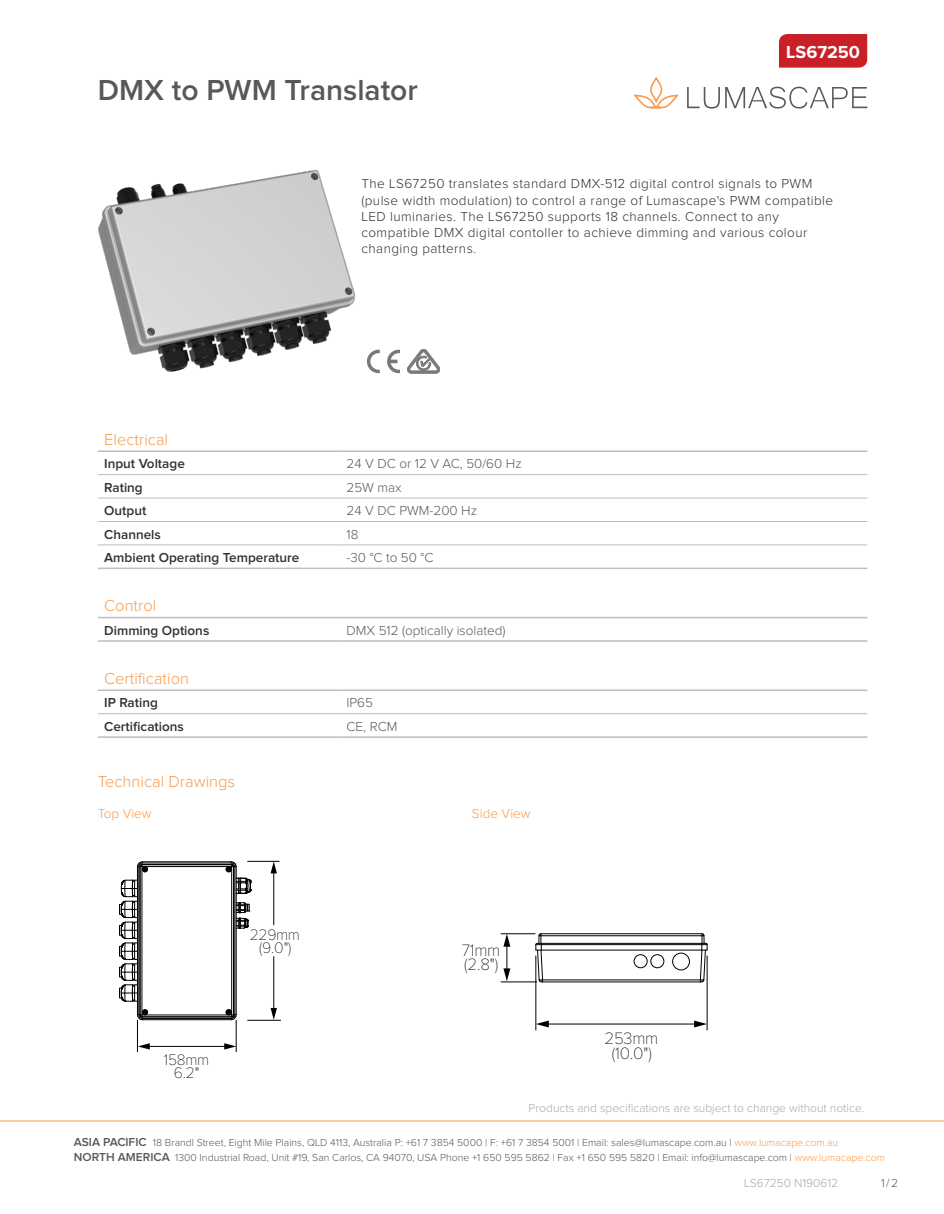
<style>
.page{position:relative;width:944px;height:1214px;background:#fff}
.page>*{position:absolute;margin:0;border:0;box-sizing:border-box;transform-origin:0 0}
.t1{font:600 30px "Proxima Nova";color:#57585a}
.t2{font:700 18px "Proxima Nova";color:#fff}
.t3{font:100 17.1px/14.2px "Proxima Nova T";letter-spacing:-.015em;color:#000}
.Spec_Table_Header{font:300 16.5px "Proxima Nova";color:#f89c4c}
.Heading_1{font:300 16.5px "Proxima Nova";color:#f89c4c}
.t4{font:100 15.75px/13px "Proxima Nova T";letter-spacing:-.02em;color:#000;text-align:center}
.Description_Text{font:300 13.5px/16.2px "Proxima Nova";letter-spacing:.03em;color:#2f3131}
.Spec_Table_Sub_Heade{font:600 13.5px "Proxima Nova";color:#2f3131}
.Spec_Table_Text{font:300 13.5px "Proxima Nova";color:#58595b}
.Spec_Table_Header-2{font:300 13.5px "Proxima Nova";color:#57585a}
.Heading_1-2{font:300 13.5px "Proxima Nova";color:#f89c4c}
.t5{font:300 12px "Proxima Nova";color:#a8a9ad}
.t6{font:300 12px "Proxima Nova";color:#57585a}
.t7{font:300 10.5px/15px "Proxima Nova";color:#57585a}
.s1{font-weight:600;font-size:12px}
.s2{color:#f89c4c}
</style>
<div class="page">
<svg style="left:633px;top:76px;width:46px;height:33px"></svg>
<svg style="left:687px;top:87px;width:180px;height:22px"></svg>
<hr style="left:0;top:1120px;width:944px;height:1px;background:#f89c4c">
<div style="left:779px;top:34px;width:88px;height:34px;background:#c82026"></div>
<img style="left:98px;top:169px;width:258px;height:203px">
<svg style="left:367px;top:350px;width:13px;height:23px"></svg>
<svg style="left:387px;top:350px;width:13px;height:23px"></svg>
<svg style="left:407px;top:349px;width:33px;height:24px"></svg>
<hr style="left:98px;top:474px;width:242px;height:1px;background:#bcbdc0">
<hr style="left:340px;top:474px;width:527px;height:1px;background:#bcbdc0">
<hr style="left:98px;top:498px;width:242px;height:1px;background:#bcbdc0">
<hr style="left:340px;top:498px;width:527px;height:1px;background:#bcbdc0">
<hr style="left:98px;top:450px;width:242px;height:2px;background:#bcbdc0">
<hr style="left:340px;top:450px;width:527px;height:2px;background:#bcbdc0">
<hr style="left:98px;top:567px;width:242px;height:2px;background:#bcbdc0">
<hr style="left:340px;top:567px;width:527px;height:2px;background:#bcbdc0">
<hr style="left:98px;top:640px;width:242px;height:2px;background:#bcbdc0">
<hr style="left:340px;top:640px;width:527px;height:2px;background:#bcbdc0">
<hr style="left:98px;top:689px;width:242px;height:2px;background:#bcbdc0">
<hr style="left:340px;top:689px;width:527px;height:2px;background:#bcbdc0">
<hr style="left:98px;top:521px;width:242px;height:1px;background:#bcbdc0">
<hr style="left:340px;top:521px;width:527px;height:1px;background:#bcbdc0">
<hr style="left:98px;top:617px;width:242px;height:1px;background:#bcbdc0">
<hr style="left:340px;top:617px;width:527px;height:1px;background:#bcbdc0">
<hr style="left:98px;top:736px;width:242px;height:2px;background:#bcbdc0">
<hr style="left:340px;top:736px;width:527px;height:2px;background:#bcbdc0">
<hr style="left:98px;top:713px;width:242px;height:1px;background:#bcbdc0">
<hr style="left:340px;top:713px;width:527px;height:1px;background:#bcbdc0">
<hr style="left:98px;top:544px;width:242px;height:1px;background:#bcbdc0">
<hr style="left:340px;top:544px;width:527px;height:1px;background:#bcbdc0">
<hr style="left:233px;top:866px;width:1px;height:149px;background:#000">
<hr style="left:142px;top:866px;width:1px;height:149px;background:#000">
<hr style="left:142px;top:1014px;width:90px;height:1px;background:#000">
<hr style="left:142px;top:866px;width:90px;height:1px;background:#000">
<hr style="left:231px;top:866px;width:1px;height:149px;background:#000">
<hr style="left:142px;top:864px;width:90px;height:1px;background:#000">
<hr style="left:142px;top:1016px;width:90px;height:1px;background:#000">
<hr style="left:140px;top:866px;width:1px;height:149px;background:#000">
<hr style="left:142px;top:1019px;width:89px;height:1px;background:#000">
<hr style="left:142px;top:862px;width:89px;height:1px;background:#000">
<hr style="left:138px;top:866px;width:1px;height:148px;background:#000">
<hr style="left:234px;top:866px;width:1px;height:148px;background:#000">
<hr style="left:142px;top:1018px;width:89px;height:1px;background:#000">
<hr style="left:236px;top:866px;width:1px;height:148px;background:#000">
<hr style="left:137px;top:866px;width:1px;height:148px;background:#000">
<hr style="left:142px;top:861px;width:89px;height:1px;background:#000">
<svg style="left:225px;top:861px;width:26px;height:33px"></svg>
<svg style="left:137px;top:1009px;width:11px;height:11px"></svg>
<svg style="left:225px;top:1009px;width:12px;height:11px"></svg>
<svg style="left:137px;top:861px;width:11px;height:11px"></svg>
<svg style="left:236px;top:902px;width:14px;height:27px"></svg>
<svg style="left:119px;top:880px;width:18px;height:122px"></svg>
<hr style="left:236px;top:1020px;width:1px;height:31px;background:#000">
<hr style="left:273px;top:871px;width:1px;height:53px;background:#000">
<svg style="left:270px;top:862px;width:7px;height:11px"></svg>
<hr style="left:273px;top:956px;width:1px;height:54px;background:#000">
<svg style="left:270px;top:1008px;width:7px;height:11px"></svg>
<hr style="left:137px;top:1020px;width:1px;height:31px;background:#000">
<hr style="left:248px;top:861px;width:31px;height:1px;background:#000">
<hr style="left:248px;top:1020px;width:32px;height:1px;background:#000">
<hr style="left:148px;top:1046px;width:78px;height:1px;background:#000">
<svg style="left:138px;top:1043px;width:12px;height:6px"></svg>
<svg style="left:224px;top:1043px;width:12px;height:6px"></svg>
<hr style="left:542px;top:979px;width:158px;height:1px;background:#000">
<hr style="left:542px;top:981px;width:158px;height:1px;background:#000">
<hr style="left:541px;top:935px;width:161px;height:1px;background:#000">
<hr style="left:541px;top:933px;width:161px;height:1px;background:#000">
<hr style="left:541px;top:949px;width:160px;height:1px;background:#000">
<hr style="left:541px;top:943px;width:160px;height:1px;background:#000">
<hr style="left:541px;top:944px;width:160px;height:1px;background:#000">
<svg style="left:699px;top:933px;width:8px;height:49px"></svg>
<svg style="left:535px;top:933px;width:8px;height:49px"></svg>
<hr style="left:501px;top:933px;width:34px;height:1px;background:#000">
<hr style="left:501px;top:981px;width:35px;height:1px;background:#000">
<hr style="left:706px;top:956px;width:1px;height:74px;background:#000">
<hr style="left:535px;top:956px;width:1px;height:74px;background:#000">
<div style="left:672px;top:952px;width:17px;height:18px;border:1px solid #000;border-radius:50%"></div>
<div style="left:633px;top:954px;width:14px;height:14px;border:1px solid #000;border-radius:50%"></div>
<div style="left:650px;top:954px;width:14px;height:14px;border:1px solid #000;border-radius:50%"></div>
<hr style="left:546px;top:1023px;width:150px;height:1px;background:#000">
<svg style="left:694px;top:1020px;width:13px;height:7px"></svg>
<svg style="left:536px;top:1020px;width:13px;height:7px"></svg>
<svg style="left:503px;top:933px;width:7px;height:48px"></svg>
<h1 class="t1" style="left:98px;top:77px;width:321px">DMX to PWM Translator</h1>
<h2 class="t2" style="left:786px;top:44px;width:75px">LS67250</h2>
<p class="Description_Text" style="left:361px;top:176px;width:473px">The LS67250 translates standard DMX-512 digital control signals to PWM (pulse width modulation) to control a range of Lumascape's PWM compatible LED luminaries. The LS67250 supports 18 channels. Connect to any compatible DMX digital contoller to achieve dimming and various colour changing patterns.</p>
<p class="Spec_Table_Header" style="left:104px;top:432px;width:65px">Electrical</p>
<p class="Spec_Table_Sub_Heade" style="left:104px;top:457px;width:82px">Input Voltage</p>
<p class="Spec_Table_Text" style="left:346px;top:457px;width:177px">24 V DC or 12 V AC, 50/60 Hz</p>
<p class="Spec_Table_Sub_Heade" style="left:104px;top:481px;width:40px">Rating</p>
<p class="Spec_Table_Text" style="left:346px;top:481px;width:57px">25W max</p>
<p class="Spec_Table_Sub_Heade" style="left:104px;top:504px;width:44px">Output</p>
<p class="Spec_Table_Text" style="left:346px;top:504px;width:132px">24 V DC PWM-200 Hz</p>
<p class="Spec_Table_Sub_Heade" style="left:104px;top:528px;width:58px">Channels</p>
<p class="Spec_Table_Text" style="left:346px;top:528px;width:13px">18</p>
<p class="Spec_Table_Sub_Heade" style="left:104px;top:551px;width:197px">Ambient Operating Temperature</p>
<p class="Spec_Table_Text" style="left:346px;top:551px;width:88px">-30 °C to 50 °C</p>
<p class="Spec_Table_Header" style="left:104px;top:598px;width:54px">Control</p>
<p class="Spec_Table_Sub_Heade" style="left:104px;top:624px;width:107px">Dimming Options</p>
<p class="Spec_Table_Header-2" style="left:346px;top:624px;width:160px">DMX 512 (optically isolated)</p>
<p class="Spec_Table_Header" style="left:104px;top:671px;width:86px">Certification</p>
<p class="Spec_Table_Sub_Heade" style="left:104px;top:696px;width:55px">IP Rating</p>
<p class="Spec_Table_Text" style="left:346px;top:696px;width:28px">IP65</p>
<p class="Spec_Table_Sub_Heade" style="left:104px;top:720px;width:81px">Certifications</p>
<p class="Spec_Table_Text" style="left:346px;top:720px;width:52px">CE, RCM</p>
<p class="Heading_1" style="left:98px;top:774px;width:139px">Technical Drawings</p>
<p class="Heading_1-2" style="left:98px;top:807px;width:55px">Top View</p>
<p class="Heading_1-2" style="left:472px;top:807px;width:60px">Side View</p>
<p class="t4" style="left:164px;top:1053px;width:47px">158mm<br>6.2"</p>
<p class="t4" style="left:250px;top:928px;width:52px">229mm (9.0")</p>
<p class="t3" style="left:462px;top:943px;width:40px">71mm (2.8")</p>
<p class="t3" style="left:604px;top:1031px;width:55px;line-height:15.1px;text-align:center">253mm (10.0")</p>
<p class="t5" style="left:528px;top:1102px;width:337px">Products and specifications are subject to change without notice.</p>
<p class="t7" style="left:74px;top:1135px;width:812px"><span class="s1">ASIA PACIFIC</span> 18 Brandl Street, Eight Mile Plains, QLD 4113, Australia P: +61 7 3854 5000 | F: +61 7 3854 5001 | Email: sales@lumascape.com.au | <span class="s2">www.lumacape.com.au<br></span><span class="s1">NORTH AMERICA</span> 1300 Industrial Road, Unit #19, San Carlos, CA 94070, USA Phone +1 650 595 5862 | Fax +1 650 595 5820 | Email: info@lumascape.com | <span class="s2">www.lumacape.com</span></p>
<p class="t5" style="left:744px;top:1177px;width:96px">LS67250 N190612</p>
<p class="t6" style="left:881px;top:1177px;width:19px">1/2</p>
</div>
